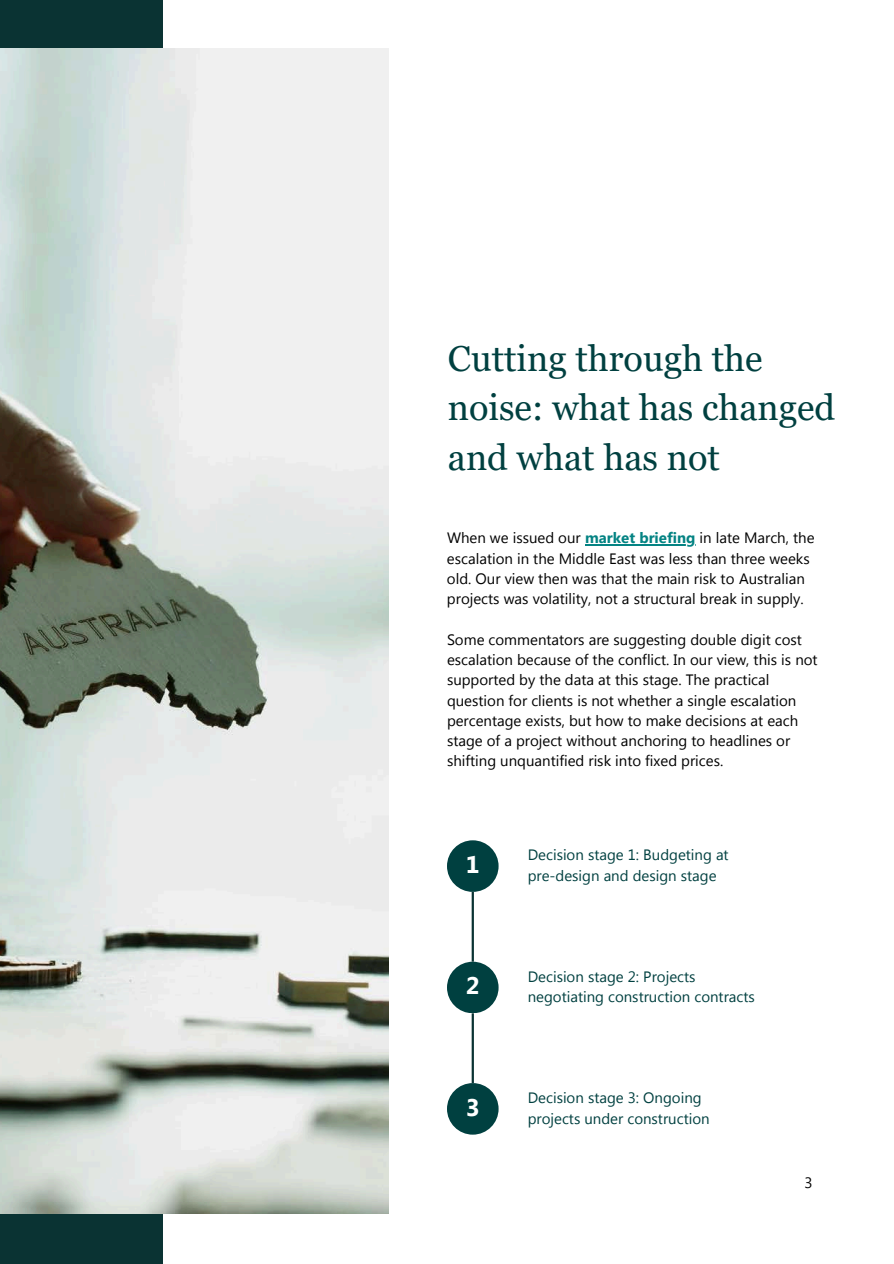
<style>
.page{position:relative;width:894px;height:1264px;background:#fff}
.page>*{position:absolute;margin:0;border:0;box-sizing:border-box;transform-origin:0 0}
.t1{font:36px/49.5px "Georgia";color:#004040}
.t2{font:700 24px "Khmer UI";color:#fff}
.t3{font:15px/20.2px "Khmer UI";color:#000}
.t4{font:15px/20.2px "Khmer UI";color:#004040}
.s1{font-weight:700;color:#048383}
</style>
<div class="page">
<div style="left:0;top:0;width:162px;height:1263px;background:#0a3333"></div>
<img style="left:0;top:49px;width:388px;height:1164px">
<svg style="left:447px;top:840px;width:51px;height:51px;fill:#004040"></svg>
<svg style="left:447px;top:961px;width:51px;height:52px;fill:#004040"></svg>
<svg style="left:447px;top:1083px;width:51px;height:51px;fill:#004040"></svg>
<hr style="left:585px;top:544px;width:110px;height:1px;background:#048383">
<hr style="left:471px;top:1013px;width:3px;height:70px;background:#0a3333">
<hr style="left:471px;top:891px;width:3px;height:70px;background:#0a3333">
<h1 class="t1" style="left:447px;top:333px;width:389px">Cutting through the noise: what has changed and what has not</h1>
<p class="t3" style="left:447px;top:528px;width:369px">When we issued our <span class="s1">market briefing</span> in late March, the escalation in the Middle East was less than three weeks old. Our view then was that the main risk to Australian projects was volatility, not a structural break in supply.</p>
<p class="t3" style="left:447px;top:629px;width:372px">Some commentators are suggesting double digit cost escalation because of the conflict. In our view, this is not supported by the data at this stage. The practical question for clients is not whether a single escalation percentage exists, but how to make decisions at each stage of a project without anchoring to headlines or shifting unquantified risk into fixed prices.</p>
<h2 class="t2" style="left:465px;top:850px;width:15px">1</h2>
<h2 class="t2" style="left:465px;top:972px;width:15px">2</h2>
<h2 class="t2" style="left:465px;top:1093px;width:15px">3</h2>
<p class="t4" style="left:527px;top:845px;width:202px">Decision stage 1: Budgeting at pre-design and design stage</p>
<p class="t4" style="left:527px;top:966px;width:228px">Decision stage 2: Projects negotiating construction contracts</p>
<p class="t4" style="left:527px;top:1087px;width:183px">Decision stage 3: Ongoing projects under construction</p>
<p class="t3" style="left:804px;top:1172px;width:10px">3</p>
</div>
